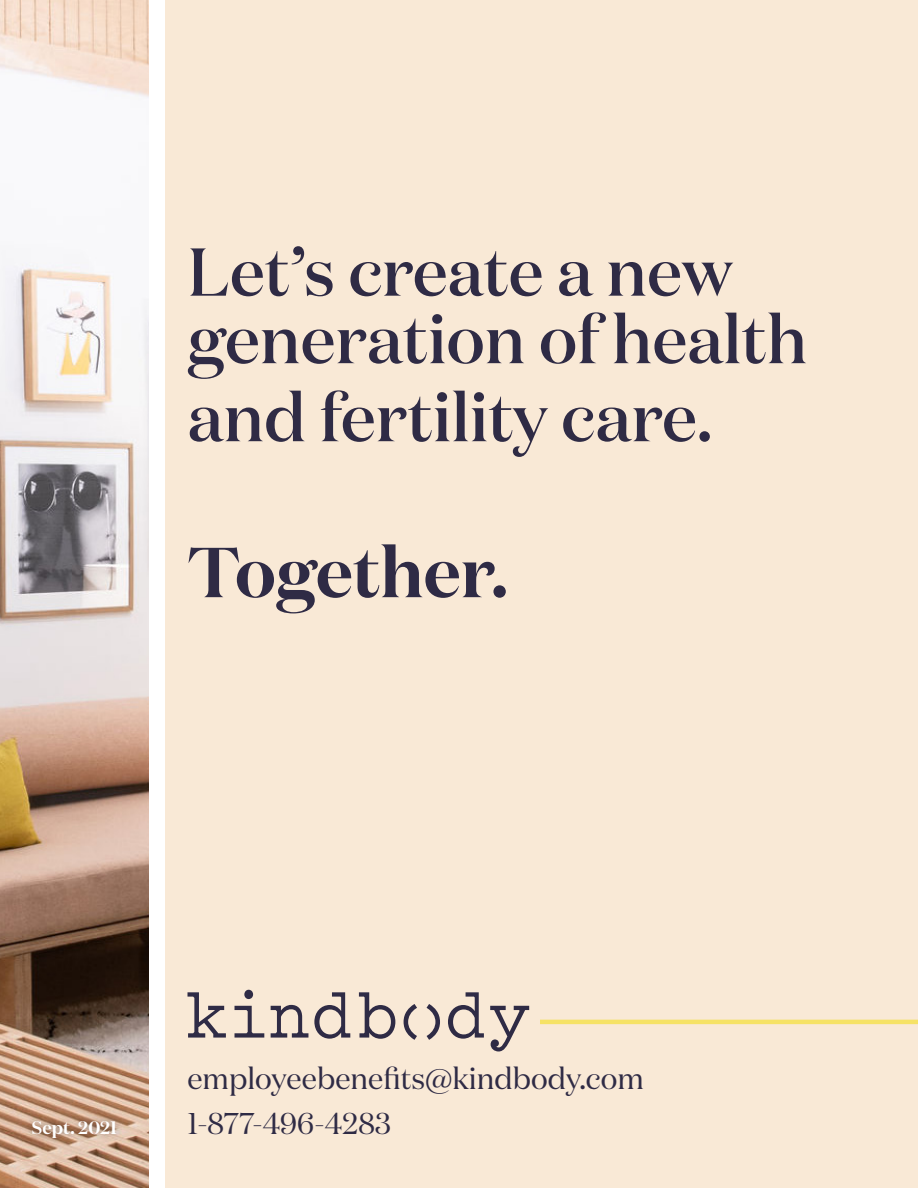
<style>
.page{position:relative;width:918px;height:1188px;background:#fff}
.page>*{position:absolute;margin:0;border:0;box-sizing:border-box;transform-origin:0 0}
.t1{font:600 70.5px "Domaine Display";color:#2f2b45}
.t2{font:500 67.5px "Domaine Display";color:#2f2b45}
.t3{font:30px "Domaine Display";color:#2f2b45}
.t4{font:600 18px "Domaine Display";color:#fff}
</style>
<div class="page">
<div style="left:81px;top:0;width:837px;height:1188px;background:#f9e9d6"></div>
<div style="left:244px;top:990px;width:9px;height:9px;background:#2f2b45;border-radius:50%"></div>
<svg style="left:235px;top:1006px;width:29px;height:32px"></svg>
<svg style="left:271px;top:1005px;width:37px;height:33px"></svg>
<svg style="left:314px;top:992px;width:36px;height:47px"></svg>
<svg style="left:359px;top:992px;width:36px;height:47px"></svg>
<svg style="left:404px;top:1004px;width:13px;height:36px"></svg>
<svg style="left:427px;top:1004px;width:13px;height:36px"></svg>
<svg style="left:448px;top:992px;width:36px;height:47px"></svg>
<svg style="left:490px;top:1006px;width:39px;height:45px"></svg>
<svg style="left:188px;top:992px;width:38px;height:46px"></svg>
<hr style="left:540px;top:1020px;width:378px;height:4px;background:#f6e266">
<div style="left:148px;top:0;width:17px;height:1188px;background:#fff"></div>
<img style="left:0;top:0;width:148px;height:1188px">
<div style="left:25px;top:1113px;width:99px;height:32px;background:#231f20;opacity:.5"></div>
<p class="t2" style="left:188px;top:229px;width:547px">Let’s create a new</p>
<p class="t2" style="left:188px;top:297px;width:621px">generation of health</p>
<p class="t2" style="left:188px;top:375px;width:526px">and fertility care.</p>
<p class="t1" style="left:188px;top:527px;width:322px">Together.</p>
<p class="t4" style="left:32px;top:1116px;width:87px">Sept. 2021</p>
<p class="t3" style="left:188px;top:1060px;width:458px">employeebenefits@kindbody.com</p>
<p class="t3" style="left:188px;top:1105px;width:205px">1-877-496-4283</p>
</div>
